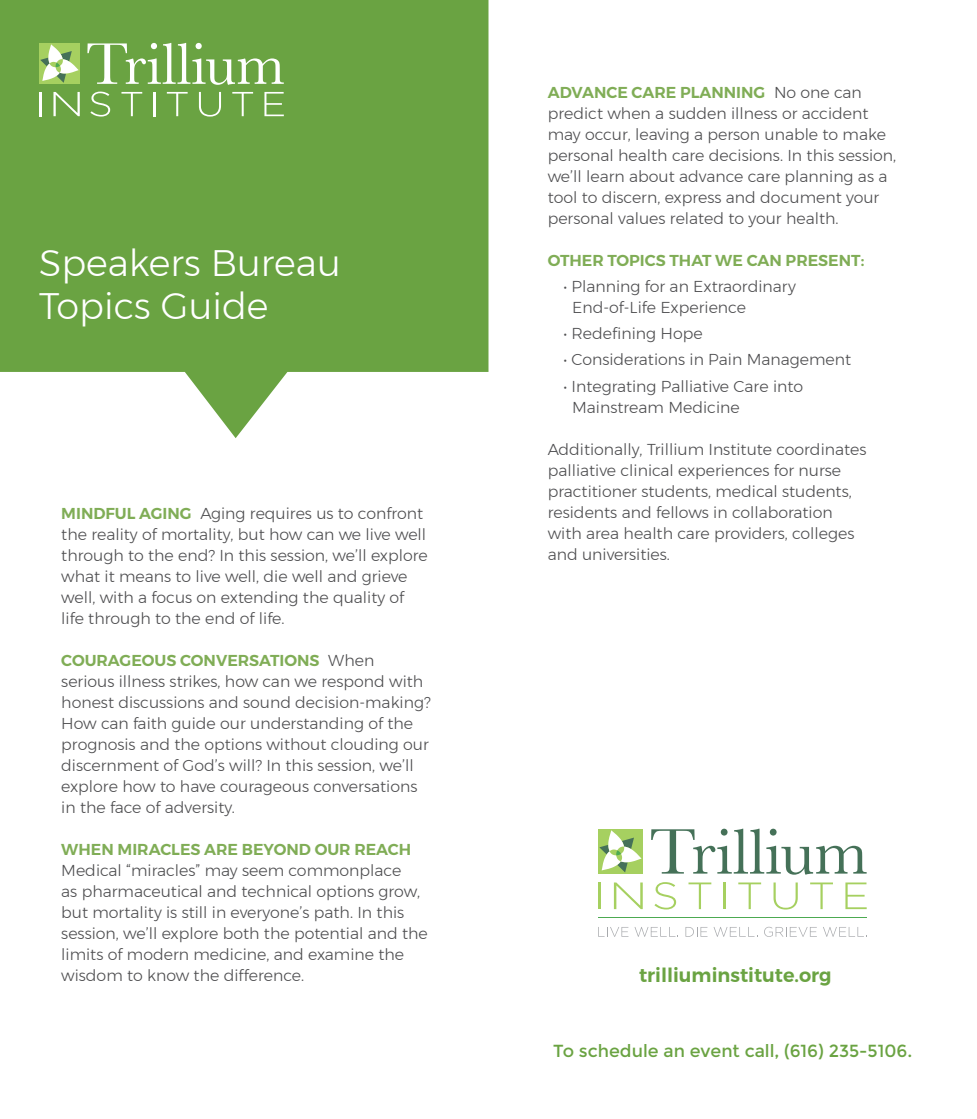
<style>
.page{position:relative;width:977px;height:1119px;background:#fff}
.page>*{position:absolute;margin:0;border:0;box-sizing:border-box;transform-origin:0 0}
.t1{font:300 36.75px/43.8px "Montserrat";color:#fff}
.t2{font:600 19.25px "Montserrat";color:#6aa342}
.t3{font:17.5px "Montserrat";color:#6aa342}
.t4{font:300 15.75px/21px "Montserrat";color:#4d4d4f}
.t5{font:600 15.75px "Montserrat";color:#80ad56}
.s1{font-weight:600;color:#80ad56}
</style>
<div class="page">
<svg style="left:598px;top:927px;width:30px;height:9px"></svg>
<svg style="left:634px;top:927px;width:44px;height:9px"></svg>
<svg style="left:685px;top:927px;width:22px;height:9px"></svg>
<svg style="left:713px;top:927px;width:36px;height:9px"></svg>
<svg style="left:764px;top:926px;width:52px;height:10px"></svg>
<svg style="left:823px;top:927px;width:36px;height:9px"></svg>
<hr style="left:598px;top:917px;width:268px;height:1px;background:#4caa51">
<hr style="left:598px;top:882px;width:2px;height:27px;background:#a6d060">
<svg style="left:614px;top:882px;width:28px;height:27px"></svg>
<svg style="left:654px;top:882px;width:22px;height:27px"></svg>
<svg style="left:688px;top:882px;width:23px;height:27px"></svg>
<hr style="left:723px;top:882px;width:3px;height:27px;background:#a6d060">
<svg style="left:738px;top:882px;width:23px;height:27px"></svg>
<svg style="left:773px;top:882px;width:24px;height:27px"></svg>
<svg style="left:810px;top:882px;width:23px;height:27px"></svg>
<svg style="left:845px;top:882px;width:21px;height:27px"></svg>
<div style="left:598px;top:828px;width:44px;height:45px;background:#a6d060"></div>
<svg style="left:651px;top:828px;width:215px;height:46px"></svg>
<svg style="left:599px;top:830px;width:42px;height:42px"></svg>
<svg style="left:0;top:0;width:488px;height:438px;background:#7fb05d"></svg>
<hr style="left:39px;top:92px;width:2px;height:24px;background:#fff">
<svg style="left:53px;top:92px;width:27px;height:24px"></svg>
<svg style="left:90px;top:92px;width:20px;height:24px"></svg>
<svg style="left:121px;top:92px;width:21px;height:24px"></svg>
<hr style="left:153px;top:92px;width:2px;height:24px;background:#fff">
<svg style="left:167px;top:92px;width:21px;height:24px"></svg>
<svg style="left:199px;top:92px;width:22px;height:25px"></svg>
<svg style="left:232px;top:92px;width:21px;height:24px"></svg>
<svg style="left:264px;top:92px;width:20px;height:24px"></svg>
<div style="left:39px;top:43px;width:41px;height:41px;background:#a6d060"></div>
<svg style="left:87px;top:43px;width:197px;height:42px"></svg>
<svg style="left:40px;top:44px;width:39px;height:39px"></svg>
<h1 class="t1" style="left:39px;top:240px;width:303px">Speakers Bureau<br>Topics Guide</h1>
<p class="t4" style="left:61px;top:502px;width:368px"><span class="s1">MINDFUL AGING</span> Aging requires us to confront the reality of mortality, but how can we live well through to the end? In this session, we’ll explore what it means to live well, die well and grieve well, with a focus on extending the quality of life through to the end of life.</p>
<p class="t4" style="left:61px;top:649px;width:371px"><span class="s1">COURAGEOUS CONVERSATIONS</span> When serious illness strikes, how can we respond with honest discussions and sound decision-making?<br>How can faith guide our understanding of the prognosis and the options without clouding our discernment of God’s will? In this session, we’ll explore how to have courageous conversations in the face of adversity.</p>
<p class="t5" style="left:61px;top:836px;width:351px">WHEN MIRACLES ARE BEYOND OUR REACH</p>
<p class="t4" style="left:61px;top:859px;width:368px">Medical “miracles” may seem commonplace<br>as pharmaceutical and technical options grow, but mortality is still in everyone’s path. In this session, we’ll explore both the potential and the limits of modern medicine, and examine the wisdom to know the difference.</p>
<p class="t4" style="left:547px;top:81px;width:350px"><span class="s1">ADVANCE CARE PLANNING</span> No one can predict when a sudden illness or accident may occur, leaving a person unable to make personal health care decisions. In this session, we’ll learn about advance care planning as a tool to discern, express and document your personal values related to your health.</p>
<p class="t5" style="left:547px;top:247px;width:318px">OTHER TOPICS THAT WE CAN PRESENT:</p>
<p class="t4" style="left:572px;top:275px;width:225px;text-indent:-9px">• Planning for an Extraordinary<br>End-of-Life Experience</p>
<p class="t4" style="left:563px;top:323px;width:141px">• Redefining Hope</p>
<p class="t4" style="left:563px;top:349px;width:289px">• Considerations in Pain Management</p>
<p class="t4" style="left:572px;top:375px;width:232px;text-indent:-9px">• Integrating Palliative Care into<br>Mainstream Medicine</p>
<p class="t4" style="left:547px;top:438px;width:320px">Additionally, Trillium Institute coordinates palliative clinical experiences for nurse practitioner students, medical students, residents and fellows in collaboration with area health care providers, colleges and universities.</p>
<p class="t2" style="left:639px;top:959px;width:194px">trilliuminstitute.org</p>
<p class="t3" style="left:553px;top:1040px;width:360px">To schedule an event call, (616) 235-5106.</p>
</div>
